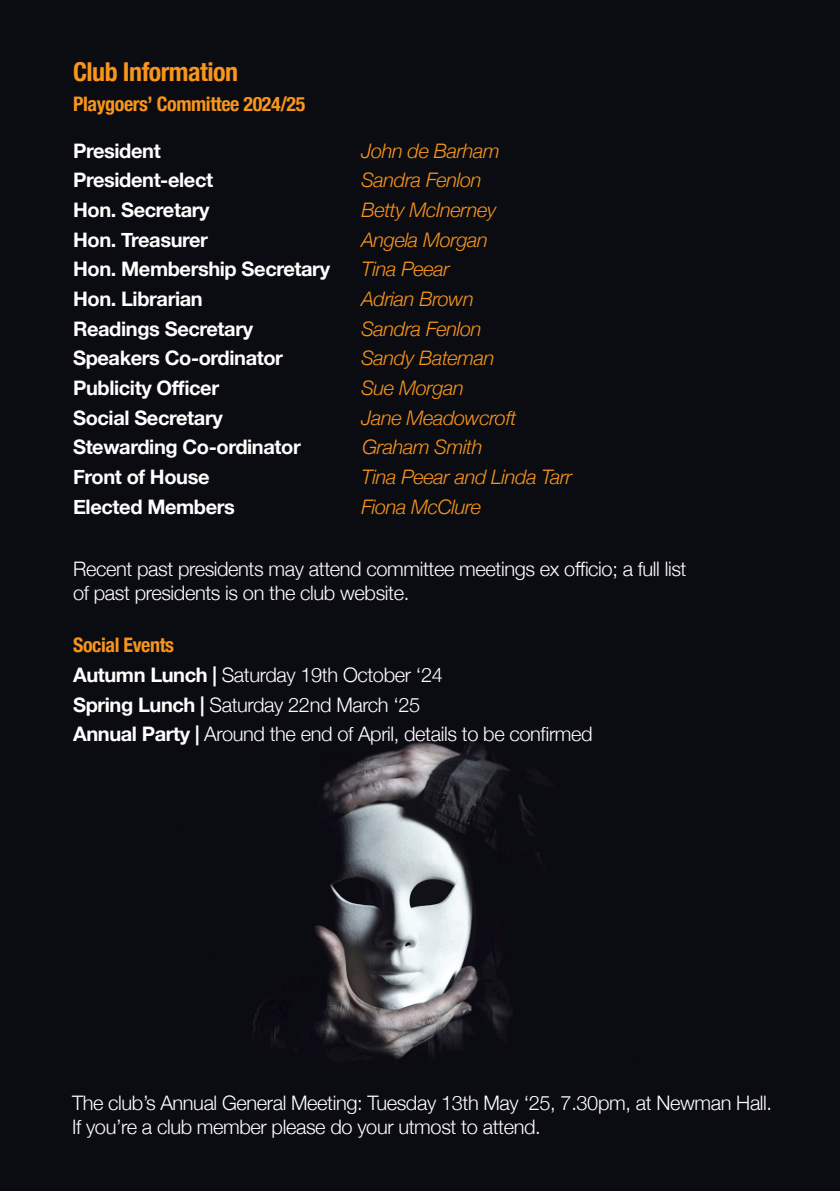
<style>
.page{position:relative;width:840px;height:1191px;background:#fff}
.page>*{position:absolute;margin:0;border:0;box-sizing:border-box;transform-origin:0 0}
.t1{font:700 condensed 26px "Helvetica Neue";letter-spacing:-.02em;color:#f7951d}
.t2{font:300 20px/24px "Helvetica Neue";letter-spacing:-.02em;color:#fff}
.t3{font:700 20px "Helvetica Neue";letter-spacing:-.02em;color:#fff}
.t4{font:italic 300 20px "Helvetica Neue";letter-spacing:-.02em;color:#f7951d}
.t5{font:700 condensed 20px "Helvetica Neue";letter-spacing:-.02em;color:#f7951d}
.s1{font-weight:700}
</style>
<div class="page">
<div style="left:0;top:0;width:839px;height:1191px;background:#0b0b12"></div>
<p class="t1" style="left:73px;top:50px;width:166px">Club Information</p>
<p class="t5" style="left:73px;top:87px;width:234px">Playgoers’ Committee 2024/25</p>
<p class="t3" style="left:73px;top:135px;width:89px">President</p>
<p class="t4" style="left:361px;top:135px;width:140px">John de Barham</p>
<p class="t3" style="left:73px;top:164px;width:141px">President-elect</p>
<p class="t4" style="left:361px;top:164px;width:122px">Sandra Fenlon</p>
<p class="t3" style="left:73px;top:194px;width:138px">Hon. Secretary</p>
<p class="t4" style="left:361px;top:194px;width:136px">Betty McInerney</p>
<p class="t3" style="left:73px;top:224px;width:136px">Hon. Treasurer</p>
<p class="t4" style="left:361px;top:224px;width:128px">Angela Morgan</p>
<p class="t3" style="left:73px;top:253px;width:258px">Hon. Membership Secretary</p>
<p class="t4" style="left:361px;top:253px;width:90px">Tina Peear</p>
<p class="t3" style="left:73px;top:283px;width:131px">Hon. Librarian</p>
<p class="t4" style="left:361px;top:283px;width:114px">Adrian Brown</p>
<p class="t3" style="left:73px;top:313px;width:181px">Readings Secretary</p>
<p class="t4" style="left:361px;top:313px;width:122px">Sandra Fenlon</p>
<p class="t3" style="left:73px;top:342px;width:211px">Speakers Co-ordinator</p>
<p class="t4" style="left:361px;top:342px;width:135px">Sandy Bateman</p>
<p class="t3" style="left:73px;top:372px;width:147px">Publicity Officer</p>
<p class="t4" style="left:361px;top:372px;width:104px">Sue Morgan</p>
<p class="t3" style="left:73px;top:402px;width:151px">Social Secretary</p>
<p class="t4" style="left:361px;top:402px;width:156px">Jane Meadowcroft</p>
<p class="t3" style="left:73px;top:431px;width:229px">Stewarding Co-ordinator</p>
<p class="t4" style="left:362px;top:431px;width:122px">Graham Smith</p>
<p class="t3" style="left:73px;top:461px;width:138px">Front of House</p>
<p class="t4" style="left:361px;top:461px;width:212px">Tina Peear and Linda Tarr</p>
<p class="t3" style="left:73px;top:491px;width:163px">Elected Members</p>
<p class="t4" style="left:361px;top:491px;width:121px">Fiona McClure</p>
<p class="t2" style="left:73px;top:555px;width:614px">Recent past presidents may attend committee meetings ex officio; a full list of past presidents is on the club website.</p>
<p class="t5" style="left:73px;top:628px;width:103px">Social Events</p>
<p class="t2" style="left:73px;top:661px;width:371px"><span class="s1">Autumn Lunch |</span> Saturday 19th October ‘24</p>
<p class="t2" style="left:73px;top:691px;width:348px"><span class="s1">Spring Lunch |</span> Saturday 22nd March ‘25</p>
<p class="t2" style="left:73px;top:721px;width:521px"><span class="s1">Annual Party |</span> Around the end of April, details to be confirmed</p>
<p class="t2" style="left:72px;top:1089px;width:701px">The club’s Annual General Meeting: Tuesday 13th May ‘25, 7.30pm, at Newman Hall.<br>If you’re a club member please do your utmost to attend.</p>
</div>
